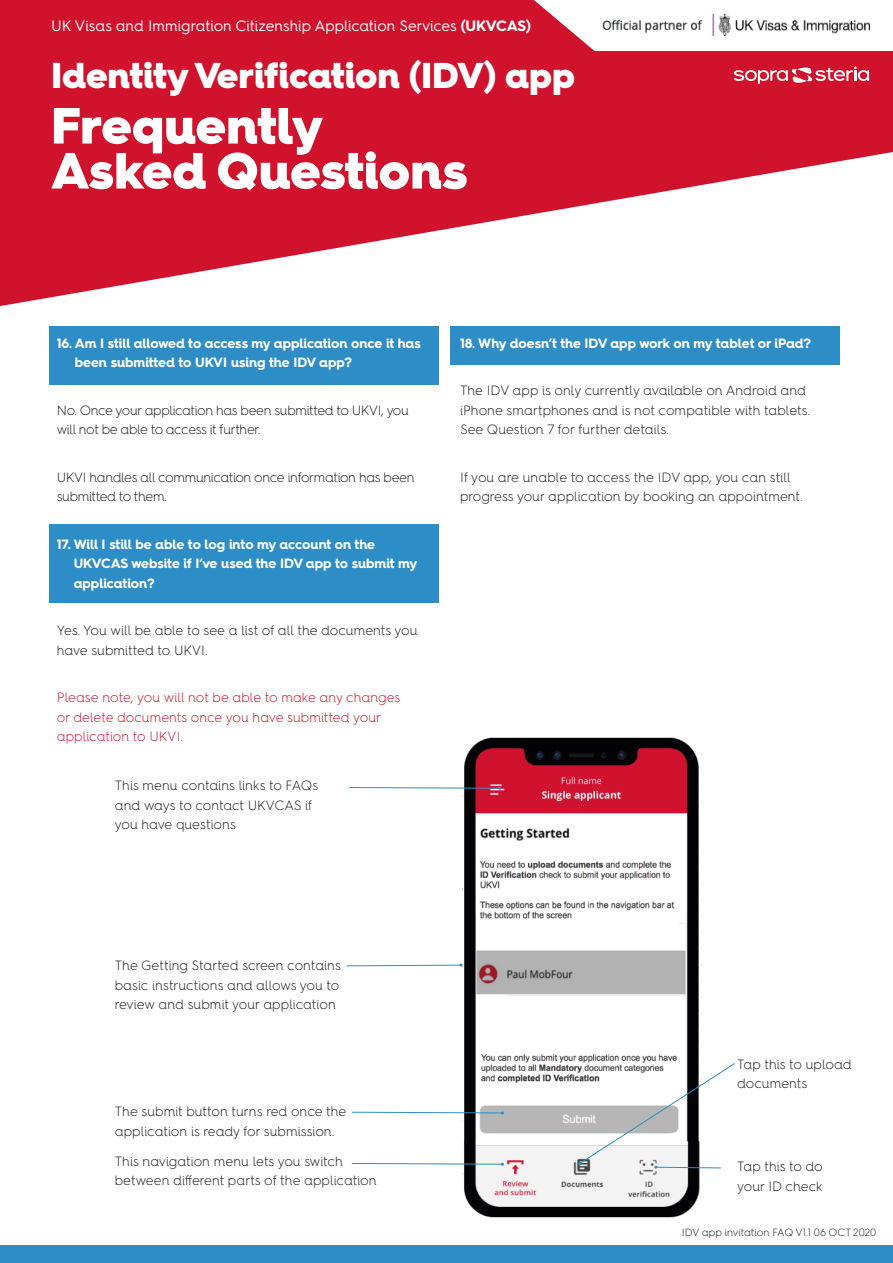
<style>
.page{position:relative;width:893px;height:1263px;background:#fff}
.page>*{position:absolute;margin:0;border:0;box-sizing:border-box;transform-origin:0 0}
.t1{font:900 51px/45px "Hurme Geometric Sans 4";letter-spacing:-.005em;color:#fff}
.t2{font:900 36px "Hurme Geometric Sans 4";color:#fff}
.t3{font:15px "Hurme Geometric Sans 4";color:#fff}
.t4{font:300 13.5px/19.5px "Hurme Geometric Sans 4";letter-spacing:-.01em;color:#1d1d1b}
.t5{font:700 13.5px/19.5px "Hurme Geometric Sans 4";color:#fff}
.t6{font:300 13.5px/19.5px "Hurme Geometric Sans 4";letter-spacing:-.03em;color:#1d1d1b}
.t7{font:300 13.5px/19.5px "Hurme Geometric Sans 4";color:#d0122d}
.t8{font:300 10.5px "Hurme Geometric Sans 4";color:#1d1d1b}
.s1{font-weight:700}
</style>
<div class="page">
<svg style="left:0;top:0;width:893px;height:306px;fill:#d0122d"></svg>
<svg style="left:534px;top:0;width:359px;height:51px"></svg>
<img style="left:590px;top:6px;width:292px;height:37px">
<div style="left:49px;top:326px;width:389px;height:59px;background:#2d8dc6"></div>
<div style="left:450px;top:326px;width:389px;height:39px;background:#2d8dc6"></div>
<div style="left:49px;top:525px;width:389px;height:78px;background:#2d8dc6"></div>
<div style="left:0;top:1245px;width:893px;height:18px;background:#2d8dc6"></div>
<img style="left:464px;top:737px;width:238px;height:481px">
<svg style="left:346px;top:964px;width:117px;height:3px"></svg>
<svg style="left:349px;top:787px;width:152px;height:3px"></svg>
<svg style="left:351px;top:1111px;width:153px;height:3px"></svg>
<svg style="left:351px;top:1163px;width:153px;height:3px"></svg>
<svg style="left:578px;top:1062px;width:157px;height:107px"></svg>
<svg style="left:734px;top:67px;width:135px;height:17px"></svg>
<p class="t3" style="left:51px;top:15px;width:481px">UK Visas and Immigration Citizenship Application Services <span class="s1">(UKVCAS)</span></p>
<h2 class="t2" style="left:51px;top:50px;width:526px">Identity Verification (IDV) app</h2>
<h1 class="t1" style="left:51px;top:103px;width:418px">Frequently<br>Asked Questions</h1>
<p class="t5" style="left:75px;top:333px;width:348px;text-indent:-18px">16. Am I still allowed to access my application once it has been submitted to UKVI using the IDV app?</p>
<p class="t6" style="left:57px;top:400px;width:354px">No. Once your application has been submitted to UKVI, you will not be able to access it further.</p>
<p class="t6" style="left:57px;top:467px;width:359px">UKVI handles all communication once information has been submitted to them.</p>
<p class="t5" style="left:74px;top:534px;width:345px;text-indent:-17px">17. Will I still be able to log into my account on the<br>UKVCAS website if I’ve used the IDV app to submit my application?</p>
<p class="t4" style="left:57px;top:621px;width:362px">Yes. You will be able to see a list of all the documents you have submitted to UKVI.</p>
<p class="t7" style="left:57px;top:688px;width:345px">Please note, you will not be able to make any changes or delete documents once you have submitted your application to UKVI.</p>
<p class="t4" style="left:115px;top:775px;width:205px">This menu contains links to FAQs and ways to contact UKVCAS if you have questions</p>
<p class="t5" style="left:460px;top:333px;width:352px">18. Why doesn’t the IDV app work on my tablet or iPad?</p>
<p class="t4" style="left:460px;top:381px;width:352px">The IDV app is only currently available on Android and iPhone smartphones and is not compatible with tablets.<br>See Question 7 for further details.</p>
<p class="t4" style="left:460px;top:467px;width:344px">If you are unable to access the IDV app, you can still progress your application by booking an appointment.</p>
<p class="t4" style="left:115px;top:955px;width:228px;text-align:justify">The Getting Started screen contains basic instructions and allows you to review and submit your application</p>
<p class="t4" style="left:115px;top:1101px;width:233px">The submit button turns red once the application is ready for submission.</p>
<p class="t4" style="left:115px;top:1151px;width:263px">This navigation menu lets you switch between different parts of the application</p>
<p class="t4" style="left:737px;top:1054px;width:116px">Tap this to upload documents</p>
<p class="t4" style="left:737px;top:1157px;width:87px">Tap this to do your ID check</p>
<p class="t8" style="left:682px;top:1225px;width:196px">IDV app invitation FAQ V1.1 06 OCT 2020</p>
</div>
